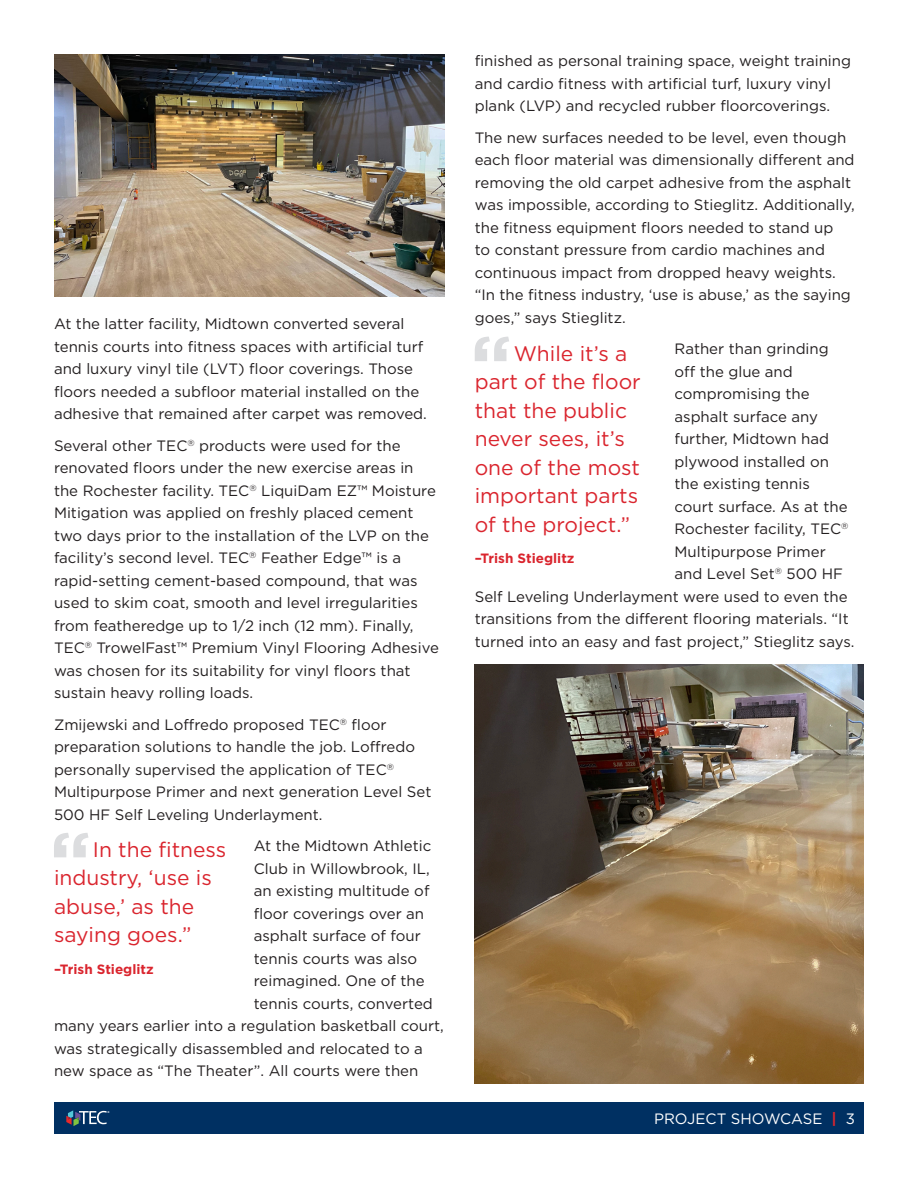
<style>
.page{position:relative;width:918px;height:1188px;background:#fff}
.page>*{position:absolute;margin:0;border:0;box-sizing:border-box;transform-origin:0 0}
.QuoteText{font:21px/28.5px "Gotham HTF";color:#da252e}
.t1{font:15px/22.5px "Gotham HTF";color:#231f20}
.t2{font:15px "Gotham HTF";color:#fff}
.QuoteName{font:700 13.5px "Gotham HTF";color:#da252e}
.s1{font-weight:700;color:#da252e}
</style>
<div class="page">
<div style="left:54px;top:1102px;width:810px;height:32px;background:#003062"></div>
<svg style="left:66px;top:1110px;width:43px;height:16px"></svg>
<svg style="left:475px;top:337px;width:34px;height:24px"></svg>
<img style="left:475px;top:664px;width:389px;height:420px">
<img style="left:54px;top:54px;width:390px;height:243px">
<svg style="left:54px;top:833px;width:34px;height:24px"></svg>
<p class="t1" style="left:54px;top:312px;width:374px">At the latter facility, Midtown converted several tennis courts into fitness spaces with artificial turf and luxury vinyl tile (LVT) floor coverings. Those floors needed a subfloor material installed on the adhesive that remained after carpet was removed.</p>
<p class="t1" style="left:54px;top:434px;width:386px">Several other TEC<sup>®</sup> products were used for the renovated floors under the new exercise areas in the Rochester facility. TEC<sup>®</sup> LiquiDam EZ™ Moisture Mitigation was applied on freshly placed cement two days prior to the installation of the LVP on the facility’s second level. TEC<sup>®</sup> Feather Edge™ is a rapid-setting cement-based compound, that was used to skim coat, smooth and level irregularities from featheredge up to 1/2 inch (12 mm). Finally, TEC<sup>®</sup> TrowelFast™ Premium Vinyl Flooring Adhesive was chosen for its suitability for vinyl floors that sustain heavy rolling loads.</p>
<p class="t1" style="left:54px;top:713px;width:379px">Zmijewski and Loffredo proposed TEC<sup>®</sup> floor preparation solutions to handle the job. Loffredo personally supervised the application of TEC<sup>® </sup>Multipurpose Primer and next generation Level Set 500 HF Self Leveling Underlayment.</p>
<p class="t1" style="left:254px;top:834px;width:179px">At the Midtown Athletic</p>
<p class="t1" style="left:254px;top:857px;width:177px">Club in Willowbrook, IL,</p>
<p class="t1" style="left:254px;top:879px;width:177px">an existing multitude of</p>
<p class="t1" style="left:254px;top:902px;width:172px">floor coverings over an</p>
<p class="t1" style="left:254px;top:924px;width:169px">asphalt surface of four</p>
<p class="t1" style="left:254px;top:947px;width:165px">tennis courts was also</p>
<p class="t1" style="left:254px;top:969px;width:172px">reimagined. One of the</p>
<p class="t1" style="left:254px;top:992px;width:181px">tennis courts, converted</p>
<p class="t1" style="left:54px;top:1014px;width:391px">many years earlier into a regulation basketball court,</p>
<p class="t1" style="left:54px;top:1037px;width:371px">was strategically disassembled and relocated to a</p>
<p class="t1" style="left:54px;top:1059px;width:366px">new space as “The Theater”. All courts were then</p>
<p class="QuoteText" style="left:54px;top:835px;width:174px;text-indent:39px">In the fitness industry, ‘use is abuse,’ as the saying goes.”</p>
<p class="QuoteName" style="left:54px;top:961px;width:101px">–Trish Stieglitz</p>
<p class="t1" style="left:475px;top:50px;width:378px">finished as personal training space, weight training and cardio fitness with artificial turf, luxury vinyl plank (LVP) and recycled rubber floorcoverings.</p>
<p class="t1" style="left:475px;top:126px;width:382px">The new surfaces needed to be level, even though each floor material was dimensionally different and removing the old carpet adhesive from the asphalt was impossible, according to Stieglitz. Additionally, the fitness equipment floors needed to stand up<br>to constant pressure from cardio machines and continuous impact from dropped heavy weights. “In the fitness industry, ‘use is abuse,’ as the saying goes,” says Stieglitz.</p>
<p class="t1" style="left:675px;top:338px;width:156px">Rather than grinding</p>
<p class="t1" style="left:675px;top:360px;width:120px">off the glue and</p>
<p class="t1" style="left:675px;top:383px;width:137px">compromising the</p>
<p class="t1" style="left:675px;top:405px;width:145px">asphalt surface any</p>
<p class="t1" style="left:675px;top:428px;width:156px">further, Midtown had</p>
<p class="t1" style="left:675px;top:450px;width:156px">plywood installed on</p>
<p class="t1" style="left:675px;top:473px;width:137px">the existing tennis</p>
<p class="t1" style="left:675px;top:495px;width:175px">court surface. As at the</p>
<p class="t1" style="left:675px;top:518px;width:175px">Rochester facility, TEC<sup>®</sup></p>
<p class="t1" style="left:675px;top:540px;width:153px">Multipurpose Primer</p>
<p class="t1" style="left:675px;top:563px;width:170px">and Level Set<sup>®</sup> 500 HF</p>
<p class="t1" style="left:475px;top:585px;width:374px">Self Leveling Underlayment were used to even the</p>
<p class="t1" style="left:475px;top:608px;width:375px">transitions from the different flooring materials. “It</p>
<p class="t1" style="left:475px;top:630px;width:381px">turned into an easy and fast project,” Stieglitz says.</p>
<p class="QuoteText" style="left:475px;top:339px;width:168px;text-indent:39px">While it’s a part of the floor that the public never sees, it’s one of the most important parts of the project.”</p>
<p class="QuoteName" style="left:475px;top:551px;width:101px">–Trish Stieglitz</p>
<p class="t2" style="left:654px;top:1111px;width:202px">PROJECT SHOWCASE <span class="s1">|</span> 3</p>
</div>
